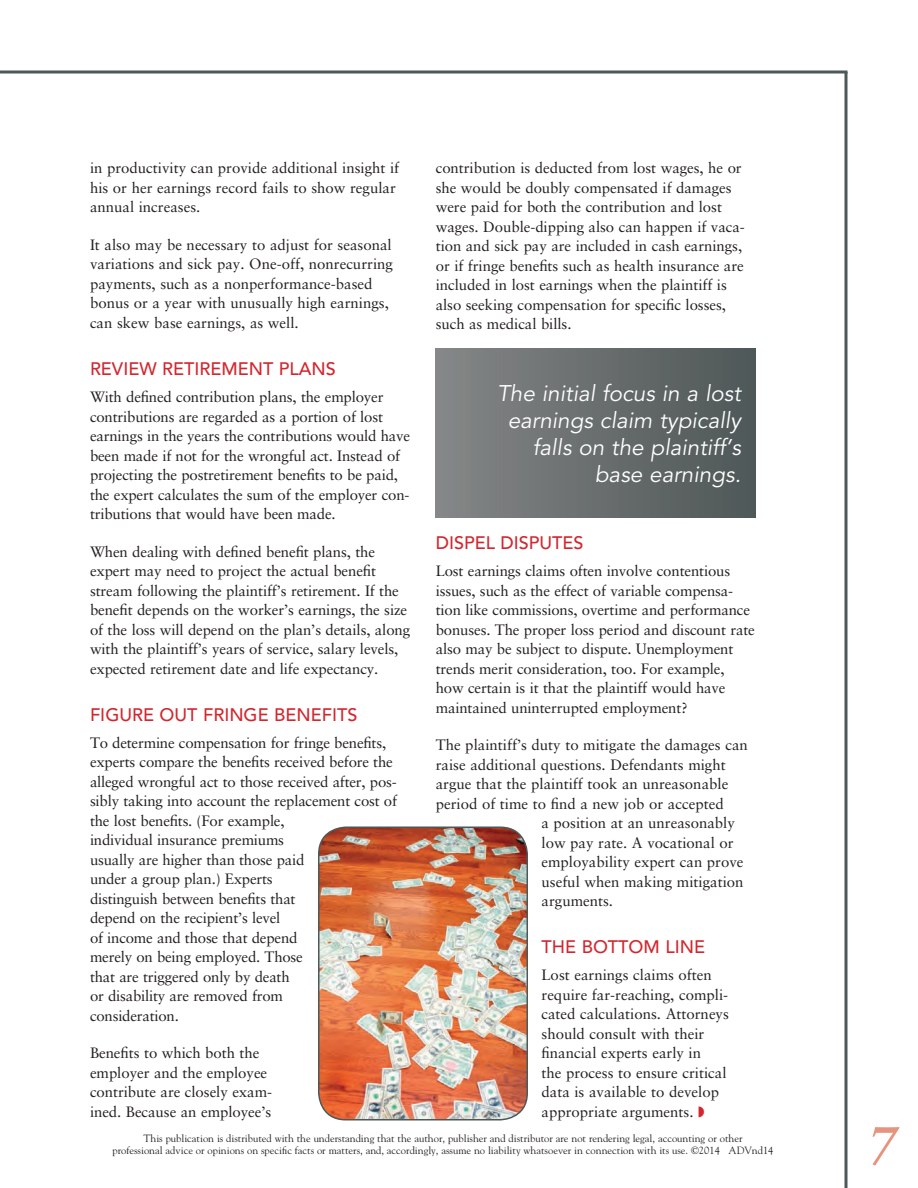
<style>
.page{position:relative;width:918px;height:1188px;background:#fff}
.page>*{position:absolute;margin:0;border:0;box-sizing:border-box;transform-origin:0 0}
.t1{font:italic 700 54px "Sabon LT Std";color:#e6947e}
.t2{font:italic 22.5px/27px "Avenir LT Std";color:#fff;text-align:right}
.t3{font:500 18px "Avenir LT Std";color:#d3272f}
.t4{font:15px/19.5px "Sabon LT Std";letter-spacing:-.01em;color:#231f20}
.t5{font:10.5px/12.6px "Goudy Std";color:#231f20;text-align:center}
</style>
<div class="page">
<svg style="left:844px;top:74px;width:4px;height:1114px;background:#798181"></svg>
<svg style="left:0;top:70px;width:848px;height:4px;background:#788181"></svg>
<img style="left:319px;top:828px;width:208px;height:292px">
<div style="left:318px;top:826px;width:210px;height:294px;border:2px solid #4d5858;border-radius:27px"></div>
<div style="left:436px;top:348px;width:320px;height:170px;background:linear-gradient(to right,#858687,#4e5757)"></div>
<p class="t4" style="left:90px;top:158px;width:311px">in productivity can provide additional insight if his or her earnings record fails to show regular annual increases.</p>
<p class="t4" style="left:90px;top:235px;width:305px">It also may be necessary to adjust for seasonal variations and sick pay. One-off, nonrecurring payments, such as a nonperformance-based bonus or a year with unusually high earnings, can skew base earnings, as well.</p>
<p class="t3" style="left:90px;top:358px;width:247px">REVI EW RETI REMENT PLANS</p>
<p class="t4" style="left:90px;top:387px;width:322px">With defined contribution plans, the employer contributions are regarded as a portion of lost earnings in the years the contributions would have been made if not for the wrongful act. Instead of projecting the postretirement benefits to be paid, the expert calculates the sum of the employer con&shy;tributions that would have been made.</p>
<p class="t4" style="left:90px;top:541px;width:322px">When dealing with defined benefit plans, the expert may need to project the actual benefit stream following the plaintiff’s retirement. If the benefit depends on the worker’s earnings, the size of the loss will depend on the plan’s details, along with the plaintiff’s years of service, salary levels, expected retirement date and life expectancy.</p>
<p class="t3" style="left:90px;top:704px;width:269px">FIGURE OUT FRI NGE BENEFITS</p>
<p class="t4" style="left:90px;top:733px;width:309px">To determine compensation for fringe benefits, experts compare the benefits received before the alleged wrongful act to those received after, pos&shy;sibly taking into account the replacement cost of the lost benefits. (For example,<br>individual insurance premiums<br>usually are higher than those paid<br>under a group plan.) Experts<br>distinguish between benefits that<br>depend on the recipient’s level<br>of income and those that depend<br>merely on being employed. Those<br>that are triggered only by death<br>or disability are removed from<br>consideration.</p>
<p class="t4" style="left:90px;top:1043px;width:184px">Benefits to which both the employer and the employee contribute are closely exam&shy;ined. Because an employee’s</p>
<p class="t4" style="left:436px;top:158px;width:311px">contribution is deducted from lost wages, he or she would be doubly compensated if damages were paid for both the contribution and lost wages. Double-dipping also can happen if vaca&shy;tion and sick pay are included in cash earnings, or if fringe benefits such as health insurance are included in lost earnings when the plaintiff is also seeking compensation for specific losses, such as medical bills.</p>
<h2 class="t2" style="left:497px;top:380px;width:245px">The initial focus in a lost earnings claim typically falls on the plaintiff’s base earnings.</h2>
<p class="t3" style="left:436px;top:533px;width:149px">DISPEL DISPUTES</p>
<p class="t4" style="left:436px;top:561px;width:321px">Lost earnings claims often involve contentious issues, such as the effect of variable compensa&shy;tion like commissions, overtime and performance bonuses. The proper loss period and discount rate also may be subject to dispute. Unemployment trends merit consideration, too. For example, how certain is it that the plaintiff would have maintained uninterrupted employment?</p>
<p class="t4" style="left:436px;top:735px;width:314px">The plaintiff’s duty to mitigate the damages can</p>
<p class="t4" style="left:436px;top:755px;width:292px">raise additional questions. Defendants might</p>
<p class="t4" style="left:436px;top:774px;width:294px">argue that the plaintiff took an unreasonable</p>
<p class="t4" style="left:436px;top:794px;width:289px">period of time to find a new job or accepted</p>
<p class="t4" style="left:542px;top:813px;width:195px">a position at an unreasonably</p>
<p class="t4" style="left:542px;top:833px;width:194px">low pay rate. A vocational or</p>
<p class="t4" style="left:542px;top:852px;width:204px">employability expert can prove</p>
<p class="t4" style="left:542px;top:872px;width:204px">useful when making mitigation</p>
<p class="t4" style="left:542px;top:891px;width:73px">arguments.</p>
<p class="t3" style="left:542px;top:937px;width:165px">THE BOTTOM LI NE</p>
<p class="t4" style="left:542px;top:965px;width:189px">Lost earnings claims often require far-reaching, compli&shy;cated calculations. Attorneys should consult with their financial experts early in<br>the process to ensure critical data is available to develop appropriate arguments.</p>
<p class="t5" style="left:113px;top:1132px;width:662px">This publication is distributed with the understanding that the author, publisher and distributor are not rendering legal, accounting or other<br>professional advice or opinions on specific facts or matters, and, accordingly, assume no liability whatsoever in connection with its use. ©2014 ADVnd14</p>
<h1 class="t1" style="left:867px;top:1113px;width:32px">7</h1>
</div>
